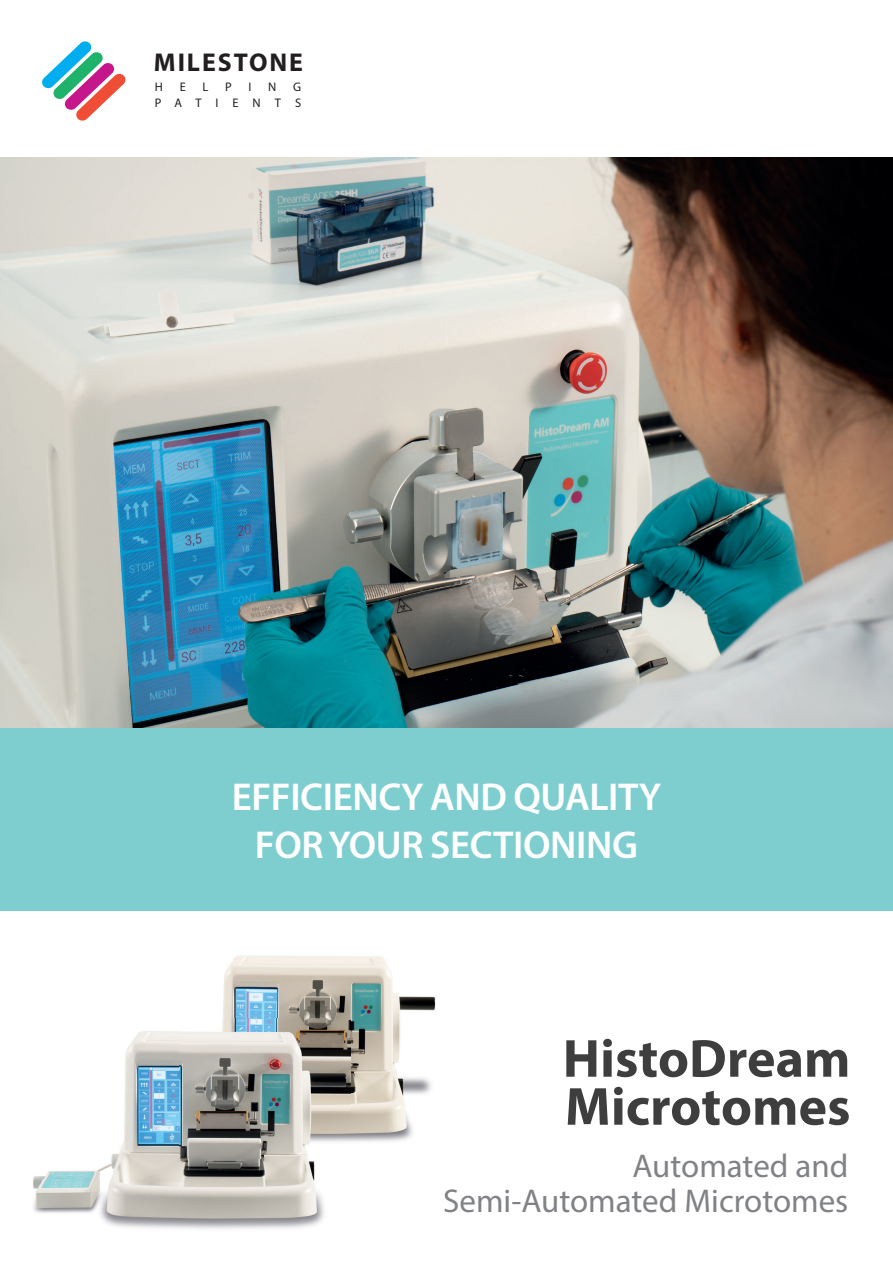
<style>
.page{position:relative;width:893px;height:1263px;background:#fff}
.page>*{position:absolute;margin:0;border:0;box-sizing:border-box;transform-origin:0 0}
.t1{font:700 54px/48px "Myriad Pro";color:#3e3e3f}
.t2{font:600 39px/48px "Myriad Pro";letter-spacing:-.01em;color:#fff;text-align:center}
.t3{font:33px/34.5px "Myriad Pro";color:#808285;text-align:right}
.t4{font:700 25.8px "Myriad Pro";letter-spacing:.075em;color:#231f20}
.t5{font:12.45px/16px "Myriad Pro";letter-spacing:1.12em;color:#231f20;text-align:right}
</style>
<div class="page">
<div style="left:0;top:727px;width:893px;height:184px;background:#7eced0"></div>
<svg style="left:42px;top:41px;width:84px;height:80px"></svg>
<img style="left:0;top:157px;width:893px;height:570px">
<img style="left:224px;top:955px;width:169px;height:27px">
<img style="left:223px;top:982px;width:117px;height:36px">
<img style="left:340px;top:982px;width:96px;height:44px">
<img style="left:350px;top:1026px;width:81px;height:116px">
<img style="left:124px;top:1031px;width:56px;height:94px">
<img style="left:33px;top:1125px;width:175px;height:54px">
<img style="left:208px;top:1159px;width:107px;height:20px">
<img style="left:33px;top:1179px;width:291px;height:50px">
<img style="left:180px;top:1018px;width:170px;height:141px">
<p class="t4" style="left:154px;top:45px;width:151px">MILESTONE</p>
<p class="t5" style="left:155px;top:79px;width:10px">H</p>
<p class="t5" style="left:180px;top:79px;width:8px">E</p>
<p class="t5" style="left:203px;top:79px;width:7px">L</p>
<p class="t5" style="left:225px;top:79px;width:8px">P</p>
<p class="t5" style="left:248px;top:79px;width:4px">I</p>
<p class="t5" style="left:268px;top:79px;width:10px">N</p>
<p class="t5" style="left:155px;top:79px;width:148px">G<br>PATIENTS</p>
<p class="t2" style="left:232px;top:772px;width:431px">EFFICIENCY AND QUALITY<br>FOR YOUR SECTIONING</p>
<h1 class="t1" style="left:563px;top:1033px;width:289px">HistoDream<br>Microtomes</h1>
<p class="t3" style="left:443px;top:1148px;width:407px">Automated and<br>Semi-Automated Microtomes</p>
</div>
